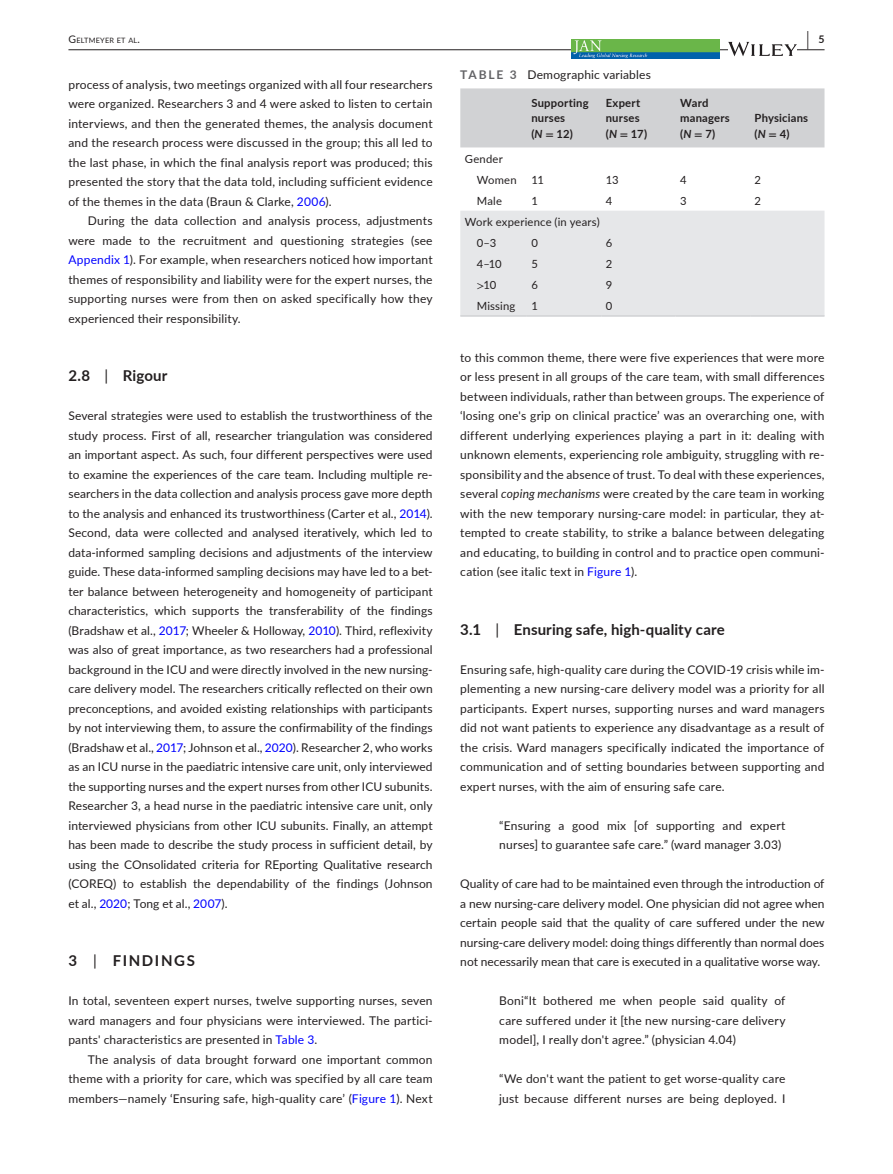
<style>
.page{position:relative;width:893px;height:1174px;background:#fff}
.page>*{position:absolute;margin:0;border:0;box-sizing:border-box;transform-origin:0 0}
.t1{font:700 19.5px "Lato";color:#231f20;scale:.43 1}
.t2{font:700 15px "Lato";letter-spacing:.005em;color:#231f20}
.t3{font:700 15px "Lato";letter-spacing:.11em;color:#231f20}
.t4{font:12px/19.5px "Lato";letter-spacing:.015em;color:#231f20;text-align:justify}
.t5{font:11.25px/21px "Lato";letter-spacing:.015em;color:#231f20}
.t6{font:700 11.25px/15.8px "Lato";letter-spacing:.02em;color:#231f20}
.t7{font:7.35px "Lato";letter-spacing:.025em;color:#231f20}
.s1{font-size:10.5px}
.s2{color:#00f}
.s3{font-weight:700;color:#636366}
.s4{font-style:italic}
.s5{font-family:"STIX"}
.s6{font-weight:400}
</style>
<div class="page">
<hr style="left:68px;top:49px;width:756px;height:1px;background:#231f20">
<img style="left:571px;top:39px;width:149px;height:20px">
<svg style="left:728px;top:42px;width:69px;height:14px"></svg>
<div style="left:460px;top:88px;width:364px;height:59px;background:#d1d2d4"></div>
<div style="left:460px;top:211px;width:364px;height:104px;background:#e6e7e9"></div>
<hr style="left:460px;top:315px;width:67px;height:2px;background:#d1d2d4">
<hr style="left:527px;top:315px;width:74px;height:2px;background:#d1d2d4">
<hr style="left:601px;top:315px;width:75px;height:2px;background:#d1d2d4">
<hr style="left:676px;top:315px;width:74px;height:2px;background:#d1d2d4">
<hr style="left:750px;top:315px;width:74px;height:2px;background:#d1d2d4">
<p class="t7" style="left:68px;top:35px;width:73px"><span class="s1">G</span>ELTMEYER ET AL<span class="s1">.</span></p>
<h1 class="t1" style="left:807px;top:25px;width:43px">| <sup>5</sup></h1>
<p class="t4" style="left:68px;top:74px;width:366px">process of analysis, two meetings organized with all four researchers were organized. Researchers 3 and 4 were asked to listen to certain interviews, and then the generated themes, the analysis document and the research process were discussed in the group; this all led to the last phase, in which the final analysis report was produced; this presented the story that the data told, including sufficient evidence of the themes in the data (Braun &amp; Clarke, <span class="s2">2006</span>).</p>
<p class="t4" style="left:68px;top:210px;width:366px;text-indent:20px">During the data collection and analysis process, adjustments were made to the recruitment and questioning strategies (see <span class="s2">Appendix 1</span>). For example, when researchers noticed how important themes of responsibility and liability were for the expert nurses, the supporting nurses were from then on asked specifically how they experienced their responsibility.</p>
<p class="t4" style="left:460px;top:64px;width:192px"><span class="s3">TABLE 3</span> Demographic variables</p>
<p class="t6" style="left:531px;top:94px;width:59px">Supporting nurses<br>(<span class="s4">N</span> <span class="s5">=</span> 12)</p>
<p class="t6" style="left:606px;top:94px;width:43px">Expert nurses (<span class="s4">N</span> <span class="s5">=</span> 17)</p>
<p class="t6" style="left:680px;top:94px;width:51px">Ward managers (<span class="s4">N</span><span class="s5">=</span>7)</p>
<p class="t6" style="left:755px;top:110px;width:55px">Physicians (<span class="s4">N</span> <span class="s5">=</span> 4)</p>
<p class="t5" style="left:477px;top:147px;width:41px;text-indent:-12px">Gender<br>Women</p>
<p class="t5" style="left:531px;top:168px;width:14px">11</p>
<p class="t5" style="left:606px;top:168px;width:14px">13</p>
<p class="t5" style="left:680px;top:168px;width:8px">4</p>
<p class="t5" style="left:755px;top:168px;width:8px">2</p>
<p class="t5" style="left:477px;top:190px;width:27px">Male</p>
<p class="t5" style="left:531px;top:190px;width:8px">1</p>
<p class="t5" style="left:606px;top:190px;width:8px">4</p>
<p class="t5" style="left:680px;top:190px;width:8px">3</p>
<p class="t5" style="left:755px;top:190px;width:8px">2</p>
<p class="t5" style="left:477px;top:211px;width:124px;text-indent:-12px">Work experience (in years)<br>0–3</p>
<p class="t5" style="left:531px;top:232px;width:8px">0</p>
<p class="t5" style="left:606px;top:232px;width:8px">6</p>
<p class="t5" style="left:477px;top:253px;width:27px">4–10</p>
<p class="t5" style="left:531px;top:253px;width:8px">5</p>
<p class="t5" style="left:606px;top:253px;width:8px">2</p>
<p class="t5" style="left:477px;top:274px;width:21px"><span class="s5">&gt;</span>10</p>
<p class="t5" style="left:531px;top:274px;width:8px">6</p>
<p class="t5" style="left:606px;top:274px;width:8px">9</p>
<p class="t5" style="left:477px;top:295px;width:40px">Missing</p>
<p class="t5" style="left:531px;top:295px;width:8px">1</p>
<p class="t5" style="left:606px;top:295px;width:8px">0</p>
<p class="t2" style="left:68px;top:365px;width:100px">2.8 <span class="s6">|</span> Rigour</p>
<p class="t4" style="left:68px;top:405px;width:366px">Several strategies were used to establish the trustworthiness of the study process. First of all, researcher triangulation was considered an important aspect. As such, four different perspectives were used to examine the experiences of the care team. Including multiple re&shy;searchers in the data collection and analysis process gave more depth to the analysis and enhanced its trustworthiness (Carter et al., <span class="s2">2014</span>).<br>Second, data were collected and analysed iteratively, which led to data-informed sampling decisions and adjustments of the interview guide. These data-informed sampling decisions may have led to a bet&shy;ter balance between heterogeneity and homogeneity of participant characteristics, which supports the transferability of the findings (Bradshaw et al., <span class="s2">2017</span>; Wheeler &amp; Holloway, <span class="s2">2010</span>). Third, reflexivity was also of great importance, as two researchers had a professional background in the ICU and were directly involved in the new nursing&shy;care delivery model. The researchers critically reflected on their own preconceptions, and avoided existing relationships with participants by not interviewing them, to assure the confirmability of the findings (Bradshaw et al., <span class="s2">2017</span>; Johnson et al., <span class="s2">2020</span>). Researcher 2, who works as an ICU nurse in the paediatric intensive care unit, only interviewed the supporting nurses and the expert nurses from other ICU subunits.<br>Researcher 3, a head nurse in the paediatric intensive care unit, only interviewed physicians from other ICU subunits. Finally, an attempt has been made to describe the study process in sufficient detail, by using the COnsolidated criteria for REporting Qualitative research (COREQ) to establish the dependability of the findings (Johnson et al., <span class="s2">2020</span>; Tong et al., <span class="s2">2007</span>).</p>
<p class="t3" style="left:68px;top:950px;width:128px">3 <span class="s6">|</span> FINDINGS</p>
<p class="t4" style="left:68px;top:990px;width:366px">In total, seventeen expert nurses, twelve supporting nurses, seven ward managers and four physicians were interviewed. The partici&shy;pants' characteristics are presented in <span class="s2">Table 3</span>.</p>
<p class="t4" style="left:68px;top:1049px;width:366px;text-indent:20px">The analysis of data brought forward one important common theme with a priority for care, which was specified by all care team members—namely ‘Ensuring safe, high-quality care’ (<span class="s2">Figure 1</span>). Next</p>
<p class="t4" style="left:460px;top:347px;width:366px">to this common theme, there were five experiences that were more or less present in all groups of the care team, with small differences between individuals, rather than between groups. The experience of ‘losing one's grip on clinical practice’ was an overarching one, with different underlying experiences playing a part in it: dealing with unknown elements, experiencing role ambiguity, struggling with re&shy;sponsibility and the absence of trust. To deal with these experiences, several <span class="s4">coping mechanisms</span> were created by the care team in working with the new temporary nursing-care model: in particular, they at&shy;tempted to create stability, to strike a balance between delegating and educating, to building in control and to practice open communi&shy;cation (see italic text in <span class="s2">Figure 1</span>).</p>
<p class="t2" style="left:460px;top:618px;width:266px">3.1 <span class="s6">|</span> Ensuring safe, high-quality care</p>
<p class="t4" style="left:460px;top:659px;width:366px">Ensuring safe, high-quality care during the COVID-19 crisis while im&shy;plementing a new nursing-care delivery model was a priority for all participants. Expert nurses, supporting nurses and ward managers did not want patients to experience any disadvantage as a result of the crisis. Ward managers specifically indicated the importance of communication and of setting boundaries between supporting and expert nurses, with the aim of ensuring safe care.</p>
<p class="t4" style="left:499px;top:815px;width:288px">“Ensuring a good mix [of supporting and expert nurses] to guarantee safe care.” (ward manager 3.03)</p>
<p class="t4" style="left:460px;top:873px;width:366px">Quality of care had to be maintained even through the introduction of a new nursing-care delivery model. One physician did not agree when certain people said that the quality of care suffered under the new nursing-care delivery model: doing things differently than normal does not necessarily mean that care is executed in a qualitative worse way.</p>
<p class="t4" style="left:499px;top:990px;width:288px">Boni“It bothered me when people said quality of care suffered under it [the new nursing-care delivery model], I really don't agree.” (physician 4.04)</p>
<p class="t4" style="left:499px;top:1068px;width:288px">“We don't want the patient to get worse-quality care just because different nurses are being deployed. I</p>
</div>
